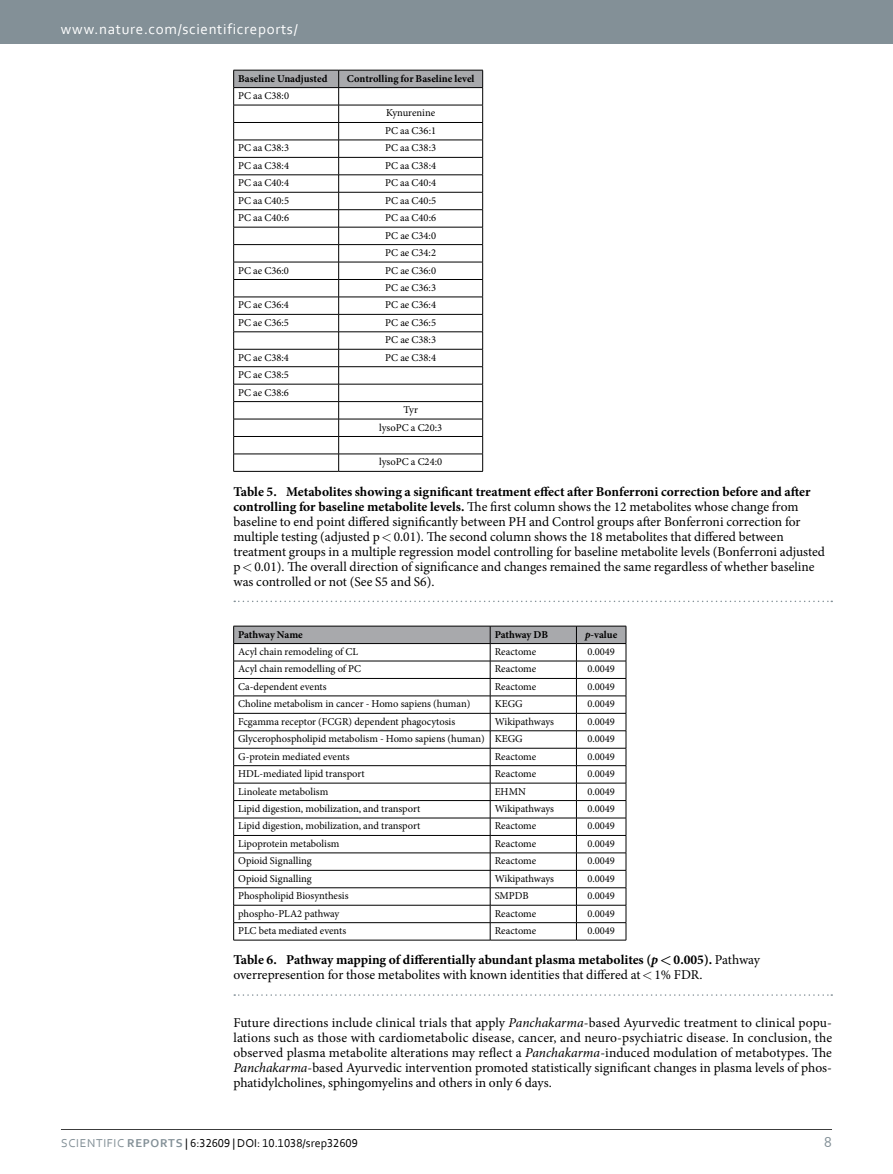
<style>
.page{position:relative;width:893px;height:1174px;background:#fff}
.page>*{position:absolute;margin:0;border:0;box-sizing:border-box;transform-origin:0 0}
.t1{font:15px "Corbel";letter-spacing:.045em;color:#fff}
.t2{font:15px "Corbel";color:#839097}
.t3{font:13.5px/15px "Minion Pro";color:#000}
.t4{font:12px "Corbel";color:#000}
.t5{font:10.5px/17.4px "Minion Pro";color:#000}
.t6{font:700 10.5px "Minion Pro";color:#000}
.s1{font-weight:700}
.s2{font-style:italic}
.s3{font-weight:700;font-style:italic}
.s4{color:#839097}
.s5{font-weight:700;color:#839097}
</style>
<div class="page">
<div style="left:0;top:0;width:893px;height:43px;background:#839097"></div>
<hr style="left:61px;top:1129px;width:771px;height:1px;background:#000">
<svg style="left:234px;top:994px;width:598px;height:1px"></svg>
<hr style="left:233px;top:940px;width:257px;height:1px;background:#000">
<hr style="left:490px;top:940px;width:86px;height:1px;background:#000">
<svg style="left:233px;top:626px;width:394px;height:314px"></svg>
<hr style="left:576px;top:940px;width:50px;height:1px;background:#000">
<svg style="left:234px;top:600px;width:598px;height:2px"></svg>
<hr style="left:233px;top:471px;width:106px;height:1px;background:#000">
<svg style="left:233px;top:70px;width:250px;height:401px"></svg>
<hr style="left:339px;top:471px;width:144px;height:1px;background:#000">
<p class="t1" style="left:61px;top:19px;width:238px">www.nature.com/scientificreports/</p>
<p class="t6" style="left:238px;top:71px;width:91px">Baseline Unadjusted</p>
<p class="t6" style="left:347px;top:71px;width:129px">Controlling for Baseline level</p>
<p class="t5" style="left:238px;top:87px;width:52px">PC aa C38:0</p>
<p class="t5" style="left:385px;top:104px;width:52px">Kynurenine<br>PC aa C36:1</p>
<p class="t5" style="left:238px;top:139px;width:52px">PC aa C38:3</p>
<p class="t5" style="left:385px;top:139px;width:52px">PC aa C38:3</p>
<p class="t5" style="left:238px;top:157px;width:52px">PC aa C38:4</p>
<p class="t5" style="left:385px;top:157px;width:52px">PC aa C38:4</p>
<p class="t5" style="left:238px;top:174px;width:52px">PC aa C40:4</p>
<p class="t5" style="left:385px;top:174px;width:52px">PC aa C40:4</p>
<p class="t5" style="left:238px;top:192px;width:52px">PC aa C40:5</p>
<p class="t5" style="left:385px;top:192px;width:52px">PC aa C40:5</p>
<p class="t5" style="left:238px;top:209px;width:52px">PC aa C40:6</p>
<p class="t5" style="left:385px;top:209px;width:52px;text-align:justify">PC aa C40:6<br>PC ae C34:0<br>PC ae C34:2</p>
<p class="t5" style="left:238px;top:261px;width:52px">PC ae C36:0</p>
<p class="t5" style="left:385px;top:261px;width:52px">PC ae C36:0<br>PC ae C36:3</p>
<p class="t5" style="left:238px;top:296px;width:52px">PC ae C36:4</p>
<p class="t5" style="left:385px;top:296px;width:52px">PC ae C36:4</p>
<p class="t5" style="left:238px;top:314px;width:52px">PC ae C36:5</p>
<p class="t5" style="left:385px;top:314px;width:52px">PC ae C36:5<br>PC ae C38:3</p>
<p class="t5" style="left:238px;top:349px;width:52px">PC ae C38:4</p>
<p class="t5" style="left:385px;top:349px;width:52px">PC ae C38:4</p>
<p class="t5" style="left:238px;top:366px;width:52px">PC ae C38:5<br>PC ae C38:6</p>
<p class="t5" style="left:379px;top:401px;width:64px;text-align:center">Tyr<br>lysoPC a C20:3</p>
<p class="t5" style="left:379px;top:453px;width:64px">lysoPC a C24:0</p>
<p class="t3" style="left:233px;top:484px;width:593px"><span class="s1">Table 5. Metabolites showing a significant treatment effect after Bonferroni correction before and after controlling for baseline metabolite levels.</span> The first column shows the 12 metabolites whose change from baseline to end point differed significantly between PH and Control groups after Bonferroni correction for multiple testing (adjusted p 0.01). The second column shows the 18 metabolites that differed between treatment groups in a multiple regression model controlling for baseline metabolite levels (Bonferroni adjusted p 0.01). The overall direction of significance and changes remained the same regardless of whether baseline was controlled or not (See S5 and S6).</p>
<p class="t6" style="left:238px;top:627px;width:66px">Pathway Name</p>
<p class="t6" style="left:495px;top:627px;width:55px">Pathway DB</p>
<p class="t6" style="left:585px;top:627px;width:34px"><span class="s2">p</span>-value</p>
<p class="t5" style="left:238px;top:643px;width:121px">Acyl chain remodeling of CL</p>
<p class="t5" style="left:495px;top:643px;width:43px">Reactome</p>
<p class="t5" style="left:587px;top:643px;width:29px">0.0049</p>
<p class="t5" style="left:238px;top:660px;width:124px">Acyl chain remodelling of PC</p>
<p class="t5" style="left:495px;top:660px;width:43px">Reactome</p>
<p class="t5" style="left:587px;top:660px;width:29px">0.0049</p>
<p class="t5" style="left:238px;top:678px;width:90px">Ca-dependent events</p>
<p class="t5" style="left:495px;top:678px;width:43px">Reactome</p>
<p class="t5" style="left:587px;top:678px;width:29px">0.0049</p>
<p class="t5" style="left:238px;top:695px;width:234px">Choline metabolism in cancer - Homo sapiens (human)</p>
<p class="t5" style="left:495px;top:695px;width:30px">KEGG</p>
<p class="t5" style="left:587px;top:695px;width:29px">0.0049</p>
<p class="t5" style="left:238px;top:713px;width:219px">Fcgamma receptor (FCGR) dependent phagocytosis</p>
<p class="t5" style="left:495px;top:713px;width:61px">Wikipathways</p>
<p class="t5" style="left:587px;top:713px;width:29px">0.0049</p>
<p class="t5" style="left:238px;top:730px;width:286px">Glycerophospholipid metabolism - Homo sapiens (human) KEGG</p>
<p class="t5" style="left:587px;top:730px;width:29px">0.0049</p>
<p class="t5" style="left:238px;top:747px;width:113px">G-protein mediated events</p>
<p class="t5" style="left:495px;top:747px;width:43px">Reactome</p>
<p class="t5" style="left:587px;top:747px;width:29px">0.0049</p>
<p class="t5" style="left:238px;top:765px;width:128px">HDL-mediated lipid transport</p>
<p class="t5" style="left:495px;top:765px;width:43px">Reactome</p>
<p class="t5" style="left:587px;top:765px;width:29px">0.0049</p>
<p class="t5" style="left:238px;top:782px;width:92px">Linoleate metabolism</p>
<p class="t5" style="left:495px;top:782px;width:33px">EHMN</p>
<p class="t5" style="left:587px;top:782px;width:29px">0.0049</p>
<p class="t5" style="left:238px;top:800px;width:184px">Lipid digestion, mobilization, and transport</p>
<p class="t5" style="left:495px;top:800px;width:61px">Wikipathways</p>
<p class="t5" style="left:587px;top:800px;width:29px">0.0049</p>
<p class="t5" style="left:238px;top:817px;width:184px">Lipid digestion, mobilization, and transport</p>
<p class="t5" style="left:495px;top:817px;width:43px">Reactome</p>
<p class="t5" style="left:587px;top:817px;width:29px">0.0049</p>
<p class="t5" style="left:238px;top:835px;width:103px">Lipoprotein metabolism</p>
<p class="t5" style="left:495px;top:835px;width:43px">Reactome</p>
<p class="t5" style="left:587px;top:835px;width:29px">0.0049</p>
<p class="t5" style="left:238px;top:852px;width:75px">Opioid Signalling</p>
<p class="t5" style="left:495px;top:852px;width:43px">Reactome</p>
<p class="t5" style="left:587px;top:852px;width:29px">0.0049</p>
<p class="t5" style="left:238px;top:869px;width:75px">Opioid Signalling</p>
<p class="t5" style="left:495px;top:869px;width:61px">Wikipathways</p>
<p class="t5" style="left:587px;top:869px;width:29px">0.0049</p>
<p class="t5" style="left:238px;top:887px;width:112px">Phospholipid Biosynthesis</p>
<p class="t5" style="left:495px;top:887px;width:35px">SMPDB</p>
<p class="t5" style="left:587px;top:887px;width:29px">0.0049</p>
<p class="t5" style="left:238px;top:904px;width:103px">phospho-PLA2 pathway</p>
<p class="t5" style="left:495px;top:904px;width:43px">Reactome</p>
<p class="t5" style="left:587px;top:904px;width:29px">0.0049</p>
<p class="t5" style="left:238px;top:922px;width:110px">PLC beta mediated events</p>
<p class="t5" style="left:495px;top:922px;width:43px">Reactome</p>
<p class="t5" style="left:587px;top:922px;width:29px">0.0049</p>
<p class="t3" style="left:233px;top:952px;width:528px"><span class="s1">Table 6. Pathway mapping of differentially abundant plasma metabolites (</span><span class="s3">p</span> <span class="s1">0.005).</span> Pathway overrepresention for those metabolites with known identities that differed at 1% FDR.</p>
<p class="t3" style="left:233px;top:1015px;width:600px;text-align:justify">Future directions include clinical trials that apply <span class="s2">Panchakarma</span>-based Ayurvedic treatment to clinical popu&shy;lations such as those with cardiometabolic disease, cancer, and neuro-psychiatric disease. In conclusion, the observed plasma metabolite alterations may reflect a <span class="s2">Panchakarma</span>-induced modulation of metabotypes. The <span class="s2">Panchakarma</span>-based Ayurvedic intervention promoted statistically significant changes in plasma levels of phos&shy;phatidylcholines, sphingomyelins and others in only 6 days.</p>
<p class="t4" style="left:61px;top:1135px;width:298px"><span class="s4">Scientific</span> <span class="s5">REPORTS</span> | 6:32609 | DOI: 10.1038/srep32609</p>
<p class="t2" style="left:824px;top:1132px;width:9px">8</p>
</div>
